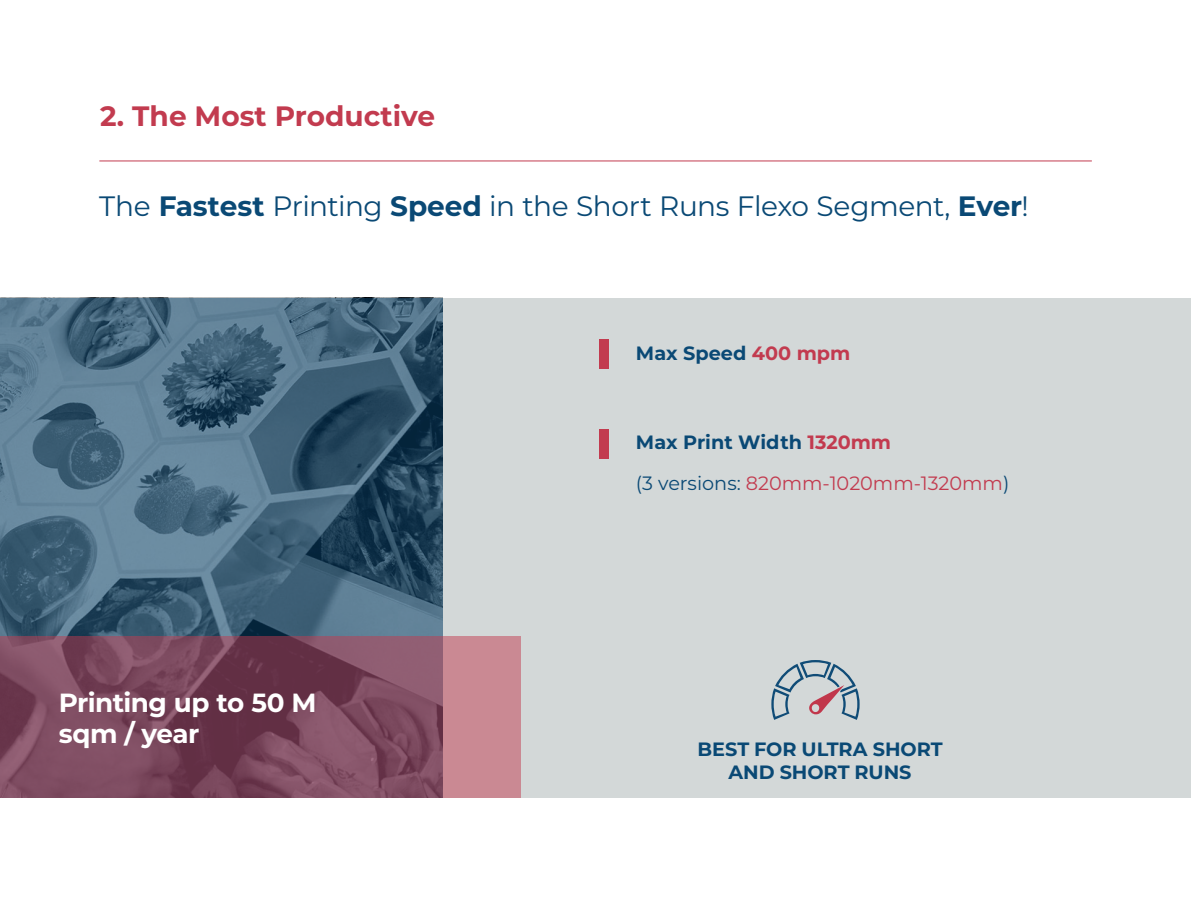
<style>
.page{position:relative;width:1191px;height:918px;background:#fff}
.page>*{position:absolute;margin:0;border:0;box-sizing:border-box;transform-origin:0 0}
.t1{font:28px "Montserrat";letter-spacing:-.015em;color:#0a4975}
.t2{font:700 28px "Montserrat";color:#c23b4f}
.t3{font:700 26.25px/31.5px "Montserrat";letter-spacing:-.02em;color:#fff}
.t4{font:700 19.25px "Montserrat";color:#0a4975}
.t5{font:19.25px "Montserrat";color:#c23b4f}
.s1{font-weight:700}
.s2{color:#c23b4f}
.s3{color:#0a4975}
</style>
<div class="page">
<div style="left:0;top:298px;width:1191px;height:499px;background:#d3d8d8"></div>
<hr style="left:99px;top:160px;width:992px;height:1px;background:#c23b4f">
<svg style="left:0;top:298px;width:443px;height:338px"></svg>
<svg style="left:0;top:636px;width:521px;height:161px"></svg>
<div style="left:599px;top:339px;width:10px;height:29px;background:#c23b4f"></div>
<div style="left:599px;top:429px;width:10px;height:30px;background:#c23b4f"></div>
<svg style="left:771px;top:660px;width:88px;height:60px"></svg>
<p class="t2" style="left:100px;top:96px;width:336px">2. The Most Productive</p>
<p class="t1" style="left:99px;top:187px;width:931px">The <span class="s1">Fastest</span> Printing <span class="s1">Speed</span> in the Short Runs Flexo Segment, <span class="s1">Ever</span>!</p>
<p class="t4" style="left:636px;top:339px;width:216px">Max Speed <span class="s2">400 mpm</span></p>
<p class="t3" style="left:59px;top:685px;width:259px">Printing up to 50 M sqm / year</p>
<p class="t4" style="left:636px;top:429px;width:257px">Max Print Width <span class="s2">1320mm</span></p>
<p class="t5" style="left:636px;top:469px;width:375px"><span class="s3">(3 versions:</span> 820mm-1020mm-1320mm<span class="s3">)</span></p>
<p class="t4" style="left:697px;top:735px;width:247px">BEST FOR ULTRA SHORT</p>
<p class="t4" style="left:728px;top:758px;width:184px">AND SHORT RUNS</p>
</div>
